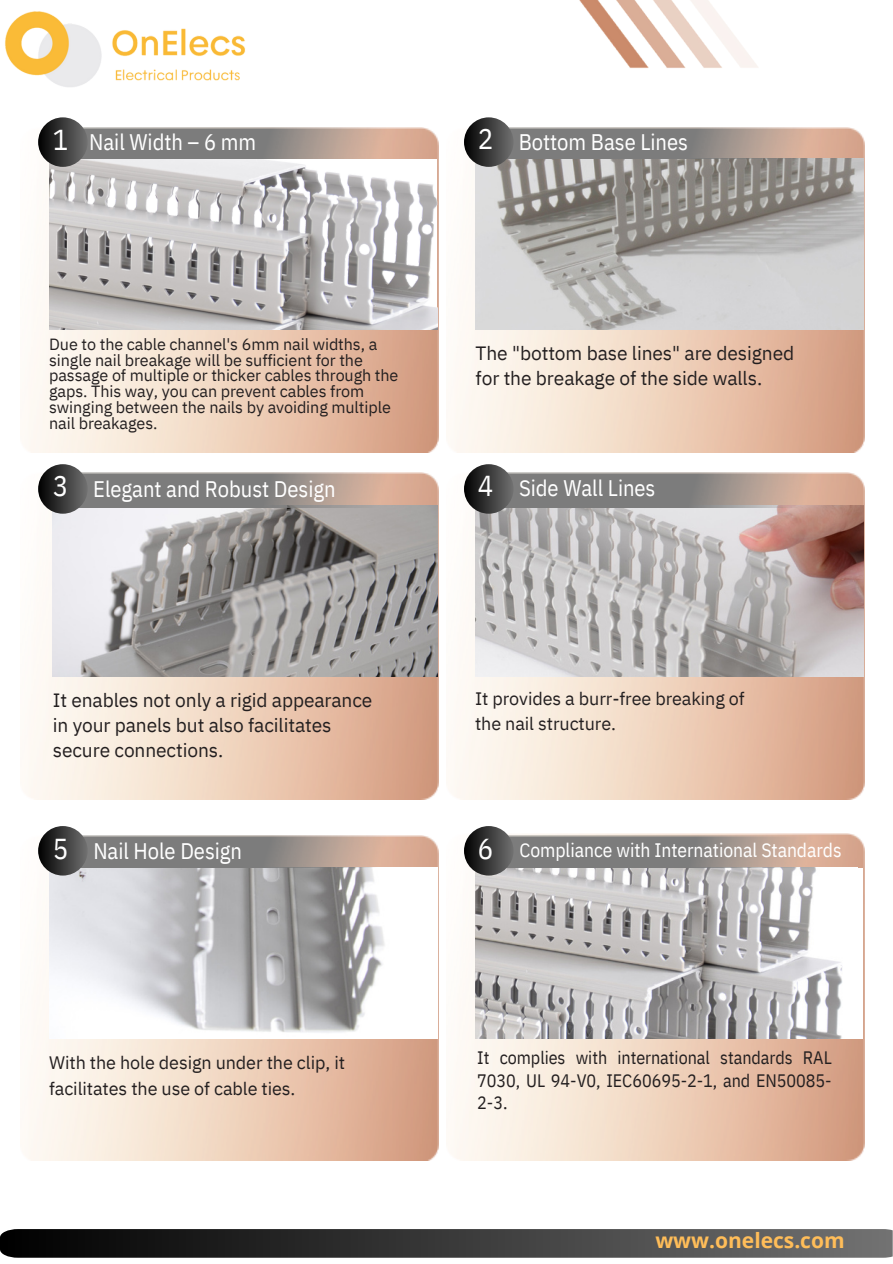
<style>
.page{position:relative;width:893px;height:1264px;background:#fff}
.page>*{position:absolute;margin:0;border:0;box-sizing:border-box;transform-origin:0 0}
.t1{font:28.8px "IBM Plex Sans Cond";color:#fff}
.t2{font:22.5px "IBM Plex Sans Cond";letter-spacing:-.005em;color:#fff}
.t3{font:700 21px "Open Sans";color:#ffbd59}
.t4{font:19.5px "IBM Plex Sans Cond";letter-spacing:-.005em;color:#fff}
.t5{font:19.2px/24.8px "IBM Plex Sans";letter-spacing:-.005em;color:#231f20}
.t6{font:18px/25.8px "IBM Plex Sans";letter-spacing:-.005em;color:#231f20}
.t7{font:18px/22.5px "IBM Plex Sans Cond";letter-spacing:-.005em;color:#231f20;text-align:justify}
.t8{font:16.2px/15.8px "IBM Plex Sans";letter-spacing:-.005em;color:#231f20}
</style>
<div class="page">
<img style="left:454px;top:472px;width:410px;height:327px">
<img style="left:454px;top:833px;width:410px;height:327px">
<img style="left:28px;top:472px;width:410px;height:327px">
<img style="left:28px;top:835px;width:410px;height:325px">
<img style="left:49px;top:159px;width:388px;height:171px">
<img style="left:53px;top:505px;width:384px;height:171px">
<img style="left:475px;top:505px;width:388px;height:171px">
<img style="left:475px;top:159px;width:388px;height:171px">
<img style="left:475px;top:867px;width:382px;height:171px">
<img style="left:507px;top:127px;width:305px;height:32px">
<img style="left:505px;top:472px;width:308px;height:35px">
<img style="left:507px;top:835px;width:305px;height:32px">
<svg style="left:38px;top:117px;width:50px;height:50px;background:#3c3c3c"></svg>
<div style="left:464px;top:117px;width:49px;height:50px;background:linear-gradient(to right,#060606,#6e6e6e);border-radius:50%"></div>
<div style="left:464px;top:464px;width:49px;height:49px;background:linear-gradient(to right,#060606,#6d6d6d);border-radius:50%"></div>
<div style="left:464px;top:826px;width:49px;height:49px;background:linear-gradient(to right,#060606,#6d6d6d);border-radius:50%"></div>
<img style="left:49px;top:867px;width:388px;height:171px">
<img style="left:82px;top:835px;width:305px;height:32px">
<div style="left:38px;top:826px;width:50px;height:49px;background:linear-gradient(to right,#060606,#6d6d6d);border-radius:50%"></div>
<img style="left:80px;top:472px;width:308px;height:35px">
<div style="left:38px;top:464px;width:50px;height:49px;background:linear-gradient(to right,#060606,#6d6d6d);border-radius:50%"></div>
<img style="left:579px;top:0;width:179px;height:68px">
<svg style="left:0;top:1229px;width:892px;height:28px;background:#3a3a3a"></svg>
<img style="left:5px;top:11px;width:241px;height:76px">
<p class="t1" style="left:53px;top:120px;width:17px">1</p>
<p class="t2" style="left:89px;top:127px;width:168px">Nail Width – 6 mm</p>
<p class="t1" style="left:478px;top:119px;width:17px">2</p>
<p class="t2" style="left:518px;top:127px;width:171px">Bottom Base Lines</p>
<p class="t8" style="left:49px;top:336px;width:351px">Due to the cable channel's 6mm nail widths, a single nail breakage will be sufficient for the passage of multiple or thicker cables through the gaps. This way, you can prevent cables from swinging between the nails by avoiding multiple nail breakages.</p>
<p class="t5" style="left:475px;top:340px;width:320px">The "bottom base lines" are designed for the breakage of the side walls.</p>
<p class="t1" style="left:53px;top:467px;width:17px">3</p>
<p class="t2" style="left:93px;top:474px;width:244px">Elegant and Robust Design</p>
<p class="t1" style="left:478px;top:467px;width:17px">4</p>
<p class="t2" style="left:519px;top:473px;width:138px">Side Wall Lines</p>
<p class="t5" style="left:53px;top:687px;width:321px">It enables not only a rigid appearance in your panels but also facilitates secure connections.</p>
<p class="t6" style="left:475px;top:686px;width:271px;line-height:24.8px">It provides a burr-free breaking of the nail structure.</p>
<p class="t1" style="left:53px;top:829px;width:17px">5</p>
<p class="t2" style="left:93px;top:836px;width:150px">Nail Hole Design</p>
<p class="t1" style="left:478px;top:829px;width:17px">6</p>
<p class="t4" style="left:519px;top:836px;width:323px">Compliance with International Standards</p>
<p class="t6" style="left:49px;top:1049px;width:297px">With the hole design under the clip, it facilitates the use of cable ties.</p>
<p class="t7" style="left:477px;top:1045px;width:356px">It complies with international standards RAL 7030, UL 94-V0, IEC60695-2-1, and EN50085- 2-3.</p>
<p class="t3" style="left:655px;top:1225px;width:191px">www.onelecs.com</p>
</div>
